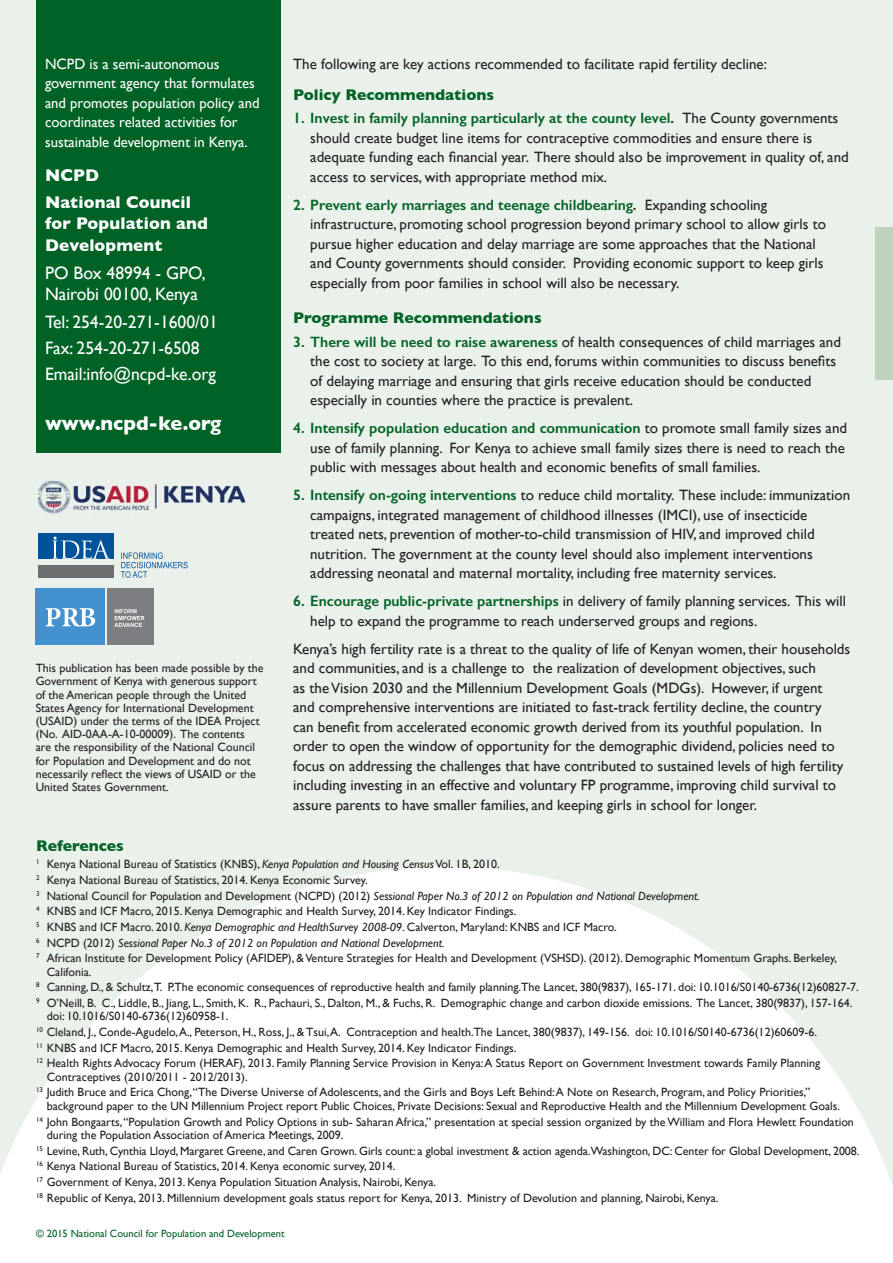
<style>
.page{position:relative;width:893px;height:1263px;background:#eaf1ea}
.page>*{position:absolute;margin:0;border:0;box-sizing:border-box;transform-origin:0 0}
.t1{font:700 20.25px "Gill Sans";color:#fff}
.t2{font:18px/25.8px "Gill Sans";color:#fff}
.t3{font:700 17.25px/27.2px "Gill Sans";letter-spacing:.01em;color:#fff}
.t4{font:700 15.75px "Gill Sans";color:#006225}
.t5{font:15px/19.5px "Gill Sans";color:#231f20}
.t6{font:15px/19.5px "Gill Sans";color:#fff}
.t7{font:12px/15.6px "Gill Sans";color:#231f20}
.t8{font:10.5px "Gill Sans";color:#006225}
.s1{font-weight:600;color:#006225}
.s2{font-weight:600}
.s3{font-style:italic}
</style>
<div class="page">
<svg style="left:0;top:867px;width:893px;height:396px;fill:#fff"></svg>
<div style="left:36px;top:0;width:245px;height:453px;background:#006225"></div>
<img style="left:38px;top:481px;width:207px;height:33px">
<div style="left:38px;top:565px;width:76px;height:12px;background:#6d6e70"></div>
<div style="left:38px;top:533px;width:76px;height:25px;background:#00539b"></div>
<svg style="left:121px;top:552px;width:67px;height:26px"></svg>
<svg style="left:52px;top:537px;width:58px;height:22px"></svg>
<div style="left:36px;top:588px;width:69px;height:57px;background:#4391ce"></div>
<div style="left:107px;top:588px;width:47px;height:57px;background:#7c7e81"></div>
<svg style="left:114px;top:609px;width:31px;height:18px"></svg>
<svg style="left:46px;top:608px;width:49px;height:19px"></svg>
<div style="left:876px;top:228px;width:17px;height:152px;background:#c0d3bf"></div>
<p class="t6" style="left:45px;top:54px;width:216px">NCPD is a semi-autonomous government agency that formulates and promotes population policy and coordinates related activities for sustainable development in Kenya.</p>
<h3 class="t3" style="left:45px;top:162px;width:147px">NCPD<br>National Council</h3>
<h3 class="t3" style="left:45px;top:212px;width:164px;line-height:21.6px">for Population and<br>Development</h3>
<h2 class="t2" style="left:45px;top:262px;width:162px;line-height:21.6px">PO Box 48994 - GPO,<br>Nairobi 00100, Kenya</h2>
<h2 class="t2" style="left:45px;top:309px;width:174px">Tel: 254-20-271-1600/01<br>Fax: 254-20-271-6508<br>Email:info@ncpd-ke.org</h2>
<h1 class="t1" style="left:45px;top:411px;width:178px">www.ncpd-ke.org</h1>
<p class="t7" style="left:36px;top:661px;width:229px;line-height:13.2px">This publication has been made possible by the Government of Kenya with generous support of the American people through the United States Agency for International Development (USAID) under the terms of the IDEA Project (No. AID-0AA-A-10-00009). The contents<br>are the responsibility of the National Council for Population and Development and do not necessarily reflect the views of USAID or the United States Government.</p>
<p class="t5" style="left:293px;top:54px;width:475px">The following are key actions recommended to facilitate rapid fertility decline:</p>
<h3 class="t4" style="left:293px;top:85px;width:202px">Policy Recommendations</h3>
<p class="t5" style="left:310px;top:109px;width:540px;text-indent:-17px"><span class="s1">1. Invest in family planning particularly at the county level</span><span class="s2">.</span> The County governments should create budget line items for contraceptive commodities and ensure there is adequate funding each financial year. There should also be improvement in quality of, and access to services, with appropriate method mix.</p>
<p class="t5" style="left:310px;top:195px;width:517px;text-indent:-17px"><span class="s1">2. Prevent early marriages and teenage childbearing</span><span class="s2">.</span> Expanding schooling infrastructure, promoting school progression beyond primary school to allow girls to pursue higher education and delay marriage are some approaches that the National and County governments should consider. Providing economic support to keep girls especially from poor families in school will also be necessary.</p>
<h3 class="t4" style="left:293px;top:308px;width:250px">Programme Recommendations</h3>
<p class="t5" style="left:310px;top:332px;width:532px;text-indent:-17px"><span class="s1">3. There will be need to raise awareness</span> of health consequences of child marriages and the cost to society at large. To this end, forums within communities to discuss benefits of delaying marriage and ensuring that girls receive education should be conducted especially in counties where the practice is prevalent.</p>
<p class="t5" style="left:310px;top:418px;width:538px;text-indent:-17px"><span class="s1">4. Intensify population education and communication</span> to promote small family sizes and use of family planning. For Kenya to achieve small family sizes there is need to reach the public with messages about health and economic benefits of small families.</p>
<p class="t5" style="left:310px;top:485px;width:542px;text-indent:-17px"><span class="s1">5. Intensify on-going interventions</span> to reduce child mortality. These include: immunization campaigns, integrated management of childhood illnesses (IMCI), use of insecticide treated nets, prevention of mother-to-child transmission of HIV, and improved child nutrition. The government at the county level should also implement interventions addressing neonatal and maternal mortality, including free maternity services.</p>
<p class="t5" style="left:310px;top:591px;width:537px;text-indent:-17px"><span class="s1">6. Encourage public-private partnerships</span> in delivery of family planning services. This will help to expand the programme to reach underserved groups and regions.</p>
<p class="t5" style="left:293px;top:639px;width:559px">Kenya’s high fertility rate is a threat to the quality of life of Kenyan women, their households and communities, and is a challenge to the realization of development objectives, such<br>as the Vision 2030 and the Millennium Development Goals (MDGs). However, if urgent<br>and comprehensive interventions are initiated to fast-track fertility decline, the country<br>can benefit from accelerated economic growth derived from its youthful population. In order to open the window of opportunity for the demographic dividend, policies need to focus on addressing the challenges that have contributed to sustained levels of high fertility including investing in an effective and voluntary FP programme, improving child survival to assure parents to have smaller families, and keeping girls in school for longer.</p>
<h3 class="t4" style="left:36px;top:836px;width:89px">References</h3>
<p class="t7" style="left:36px;top:856px;width:802px"><sup>1</sup> Kenya National Bureau of Statistics (KNBS), <span class="s3">Kenya Population and Housing Census</span> Vol. 1B, 2010.<br><sup>2</sup> Kenya National Bureau of Statistics, 2014. Kenya Economic Survey.<br><sup>3</sup> National Council for Population and Development (NCPD) (2012) <span class="s3">Sessional Paper No.3 of 2012 on Population and National Development.<br></span><sup>4</sup> KNBS and ICF Macro, 2015. Kenya Demographic and Health Survey, 2014. Key Indicator Findings.<br><sup>5</sup> KNBS and ICF Macro. 2010. <span class="s3">Kenya Demographic and HealthSurvey 2008-09</span>. Calverton, Maryland: KNBS and ICF Macro.<br><sup>6</sup> NCPD (2012) <span class="s3">Sessional Paper No.3 of 2012 on Population and National Development.<br></span><sup>7</sup> African Institute for Development Policy (AFIDEP), &amp; Venture Strategies for Health and Development (VSHSD). (2012). Demographic Momentum Graphs. Berkeley,</p>
<p class="t7" style="left:36px;top:964px;width:824px;text-indent:11px">Califonia.<br><sup>8</sup> Canning, D., &amp; Schultz,T. P.The economic consequences of reproductive health and family planning.The Lancet, 380(9837), 165-171. doi: 10.1016/S0140-6736(12)60827-7.<br><sup>9</sup> O’Neill, B. C., Liddle, B., Jiang, L., Smith, K. R., Pachauri, S., Dalton, M., &amp; Fuchs, R. Demographic change and carbon dioxide emissions. The Lancet, 380(9837), 157-164.</p>
<p class="t7" style="left:36px;top:1008px;width:786px;text-indent:11px">doi: 10.1016/S0140-6736(12)60958-1.<br><sup>10</sup> Cleland, J., Conde-Agudelo, A., Peterson, H., Ross, J., &amp; Tsui, A. Contraception and health.The Lancet, 380(9837), 149-156. doi: 10.1016/S0140-6736(12)60609-6.<br><sup>11</sup> KNBS and ICF Macro, 2015. Kenya Demographic and Health Survey, 2014. Key Indicator Findings.<br><sup>12</sup> Health Rights Advocacy Forum (HERAF), 2013. Family Planning Service Provision in Kenya: A Status Report on Government Investment towards Family Planning</p>
<p class="t7" style="left:36px;top:1069px;width:776px;text-indent:11px">Contraceptives (2010/2011 - 2012/2013).<br><sup>13</sup> Judith Bruce and Erica Chong, “The Diverse Universe of Adolescents, and the Girls and Boys Left Behind: A Note on Research, Program, and Policy Priorities,”</p>
<p class="t7" style="left:36px;top:1098px;width:819px;text-align:center">background paper to the UN Millennium Project report Public Choices, Private Decisions: Sexual and Reproductive Health and the Millennium Development Goals.<br><sup>14</sup> John Bongaarts, “Population Growth and Policy Options in sub- Saharan Africa,” presentation at special session organized by the William and Flora Hewlett Foundation</p>
<p class="t7" style="left:36px;top:1127px;width:825px;text-indent:11px">during the Population Association of America Meetings, 2009.<br><sup>15</sup> Levine, Ruth, Cynthia Lloyd, Margaret Greene, and Caren Grown. Girls count: a global investment &amp; action agenda.Washington, DC: Center for Global Development, 2008.<br><sup>16</sup> Kenya National Bureau of Statistics, 2014. Kenya economic survey, 2014.<br><sup>17</sup> Government of Kenya, 2013. Kenya Population Situation Analysis, Nairobi, Kenya.<br><sup>18</sup> Republic of Kenya, 2013. Millennium development goals status report for Kenya, 2013. Ministry of Devolution and planning, Nairobi, Kenya.</p>
<p class="t8" style="left:36px;top:1227px;width:250px">© 2015 National Council for Population and Development</p>
</div>
